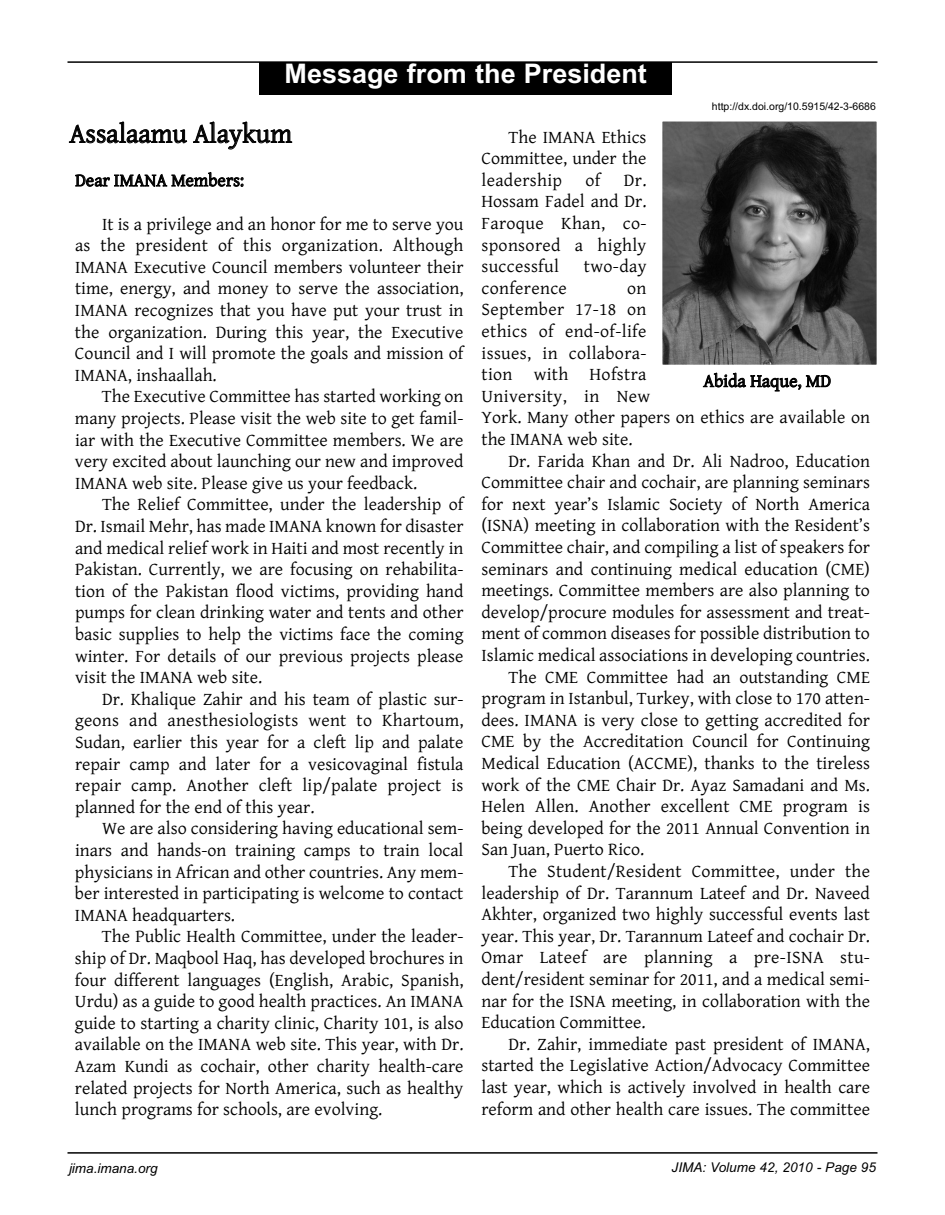
<style>
.page{position:relative;width:945px;height:1215px;background:#fff}
.page>*{position:absolute;margin:0;border:0;box-sizing:border-box;transform-origin:0 0}
.t1{font:700 27px "Arial";color:#fff}
.t2{font:27px "Gentium";color:#000}
.t3{font:18px/21.6px "Gentium";color:#000;text-align:justify}
.t4{font:18px/21.6px "Gentium";letter-spacing:.02em;color:#000}
.t5{font:italic 13.5px "Arial";color:#000}
.t6{font:10.5px "Arial";color:#000}
</style>
<div class="page">
<hr style="left:68px;top:1152px;width:810px;height:2px;background:#000">
<hr style="left:68px;top:61px;width:810px;height:2px;background:#000">
<div style="left:259px;top:62px;width:413px;height:32px;background:#000"></div>
<img style="left:664px;top:123px;width:212px;height:241px">
<div style="left:662px;top:121px;width:216px;height:245px;border:1px solid #fff"></div>
<h1 class="t1" style="left:285px;top:58px;width:364px">Message from the President</h1>
<p class="t6" style="left:712px;top:101px;width:166px">http://dx.doi.org/10.5915/42-3-6686</p>
<h1 class="t2" style="left:69px;top:117px;width:224px">Assalaamu Alaykum</h1>
<p class="t3" style="left:75px;top:169px;width:170px">Dear IMANA Members:</p>
<p class="t3" style="left:75px;top:213px;width:390px;text-indent:27px">It is a privilege and an honor for me to serve you as the president of this organization. Although IMANA Executive Council members volunteer their time, energy, and money to serve the association, IMANA recognizes that you have put your trust in the organization. During this year, the Executive Council and I will promote the goals and mission of IMANA, inshaallah.</p>
<p class="t3" style="left:75px;top:385px;width:390px;text-indent:27px">The Executive Committee has started working on many projects. Please visit the web site to get famil&shy;iar with the Executive Committee members. We are very excited about launching our new and improved IMANA web site. Please give us your feedback.</p>
<p class="t3" style="left:75px;top:493px;width:390px;text-indent:27px">The Relief Committee, under the leadership of Dr. Ismail Mehr, has made IMANA known for disaster and medical relief work in Haiti and most recently in Pakistan. Currently, we are focusing on rehabilita&shy;tion of the Pakistan flood victims, providing hand pumps for clean drinking water and tents and other basic supplies to help the victims face the coming winter. For details of our previous projects please visit the IMANA web site.</p>
<p class="t3" style="left:75px;top:688px;width:390px;text-indent:27px">Dr. Khalique Zahir and his team of plastic sur&shy;geons and anesthesiologists went to Khartoum, Sudan, earlier this year for a cleft lip and palate repair camp and later for a vesicovaginal fistula repair camp. Another cleft lip/palate project is planned for the end of this year.</p>
<p class="t3" style="left:75px;top:817px;width:390px;text-indent:27px">We are also considering having educational sem&shy;inars and hands-on training camps to train local physicians in African and other countries. Any mem&shy;ber interested in participating is welcome to contact IMANA headquarters.</p>
<p class="t3" style="left:75px;top:925px;width:390px;text-indent:27px">The Public Health Committee, under the leader&shy;ship of Dr. Maqbool Haq, has developed brochures in four different languages (English, Arabic, Spanish, Urdu) as a guide to good health practices. An IMANA guide to starting a charity clinic, Charity 101, is also available on the IMANA web site. This year, with Dr.<br>Azam Kundi as cochair, other charity health-care related projects for North America, such as healthy lunch programs for schools, are evolving.</p>
<p class="t3" style="left:481px;top:126px;width:167px;text-indent:27px">The IMANA Ethics Committee, under the leadership</p>
<p class="t3" style="left:586px;top:169px;width:16px">of</p>
<p class="t3" style="left:481px;top:169px;width:167px;text-indent:142px">Dr.<br>Hossam Fadel and Dr.<br>Faroque Khan, co&shy;sponsored a highly successful</p>
<p class="t3" style="left:584px;top:255px;width:64px">two-day</p>
<p class="t4" style="left:481px;top:277px;width:87px">conference</p>
<p class="t4" style="left:481px;top:277px;width:390px;text-indent:146px">on<br>September 17-18 on<br>ethics of end-of-life<br>issues, in collabora-<br>tion with Hofstra<br>University, in New<br>York. Many other papers on ethics are available on the IMANA web site.</p>
<p class="t3" style="left:508px;top:450px;width:363px">Dr. Farida Khan and Dr. Ali Nadroo, Education</p>
<p class="t3" style="left:481px;top:471px;width:390px">Committee chair and cochair, are planning seminars</p>
<p class="t3" style="left:481px;top:493px;width:390px">for next year’s Islamic Society of North America</p>
<p class="t3" style="left:481px;top:514px;width:390px">(ISNA) meeting in collaboration with the Resident’s</p>
<p class="t3" style="left:481px;top:536px;width:390px">Committee chair, and compiling a list of speakers for</p>
<p class="t3" style="left:481px;top:558px;width:390px">seminars and continuing medical education (CME)</p>
<p class="t3" style="left:481px;top:579px;width:390px">meetings. Committee members are also planning to</p>
<p class="t3" style="left:481px;top:601px;width:390px">develop/procure modules for assessment and treat-</p>
<p class="t3" style="left:481px;top:622px;width:390px">ment of common diseases for possible distribution to</p>
<p class="t3" style="left:481px;top:644px;width:390px">Islamic medical associations in developing countries.</p>
<p class="t3" style="left:508px;top:666px;width:363px">The CME Committee had an outstanding CME</p>
<p class="t3" style="left:481px;top:687px;width:390px">program in Istanbul, Turkey, with close to 170 atten-</p>
<p class="t3" style="left:481px;top:709px;width:390px">dees. IMANA is very close to getting accredited for</p>
<p class="t3" style="left:481px;top:730px;width:390px">CME by the Accreditation Council for Continuing</p>
<p class="t3" style="left:481px;top:752px;width:390px">Medical Education (ACCME), thanks to the tireless</p>
<p class="t3" style="left:481px;top:774px;width:390px">work of the CME Chair Dr. Ayaz Samadani and Ms.</p>
<p class="t3" style="left:481px;top:795px;width:390px">Helen Allen. Another excellent CME program is</p>
<p class="t3" style="left:481px;top:817px;width:390px">being developed for the 2011 Annual Convention in</p>
<p class="t3" style="left:481px;top:838px;width:164px">San Juan, Puerto Rico.</p>
<p class="t3" style="left:508px;top:860px;width:363px">The Student/Resident Committee, under the</p>
<p class="t3" style="left:481px;top:882px;width:390px">leadership of Dr. Tarannum Lateef and Dr. Naveed</p>
<p class="t3" style="left:481px;top:903px;width:390px">Akhter, organized two highly successful events last</p>
<p class="t3" style="left:481px;top:925px;width:390px">year. This year, Dr. Tarannum Lateef and cochair Dr.</p>
<p class="t4" style="left:481px;top:946px;width:390px">Omar Lateef are planning a pre-ISNA stu-</p>
<p class="t3" style="left:481px;top:968px;width:390px">dent/resident seminar for 2011, and a medical semi-</p>
<p class="t3" style="left:481px;top:990px;width:390px">nar for the ISNA meeting, in collaboration with the</p>
<p class="t3" style="left:481px;top:1011px;width:166px">Education Committee.</p>
<p class="t3" style="left:508px;top:1033px;width:363px">Dr. Zahir, immediate past president of IMANA,</p>
<p class="t3" style="left:481px;top:1054px;width:390px">started the Legislative Action/Advocacy Committee</p>
<p class="t3" style="left:481px;top:1076px;width:390px">last year, which is actively involved in health care</p>
<p class="t3" style="left:481px;top:1098px;width:390px">reform and other health care issues. The committee</p>
<p class="t3" style="left:703px;top:370px;width:129px">Abida Haque, MD</p>
<p class="t5" style="left:69px;top:1161px;width:90px">jima.imana.org</p>
<p class="t5" style="left:672px;top:1160px;width:206px">JIMA: Volume 42, 2010 - Page 95</p>
</div>
